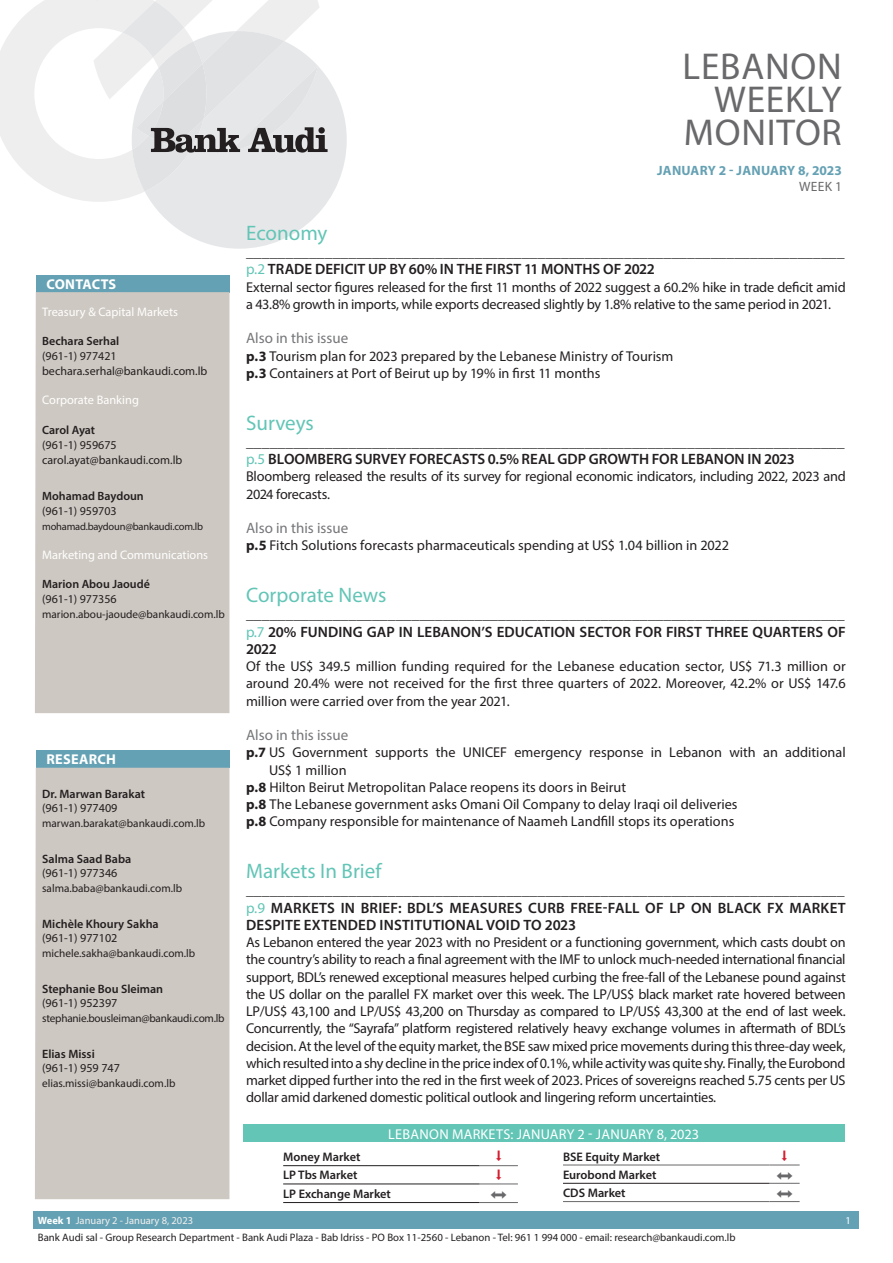
<style>
.page{position:relative;width:893px;height:1263px;background:#fff}
.page>*{position:absolute;margin:0;border:0;box-sizing:border-box;transform-origin:0 0}
.t1{font:37.5px/33px "Myriad Pro";letter-spacing:.02em;color:#69696c;text-align:right}
.t2{font:21px "Myriad Pro";color:#62c5b6}
.t3{font:18px "Cambria Math";color:#69696c}
.t4{font:15.75px "Myriad Pro";color:#3e3e3f}
.t5{font:600 15px/17.2px "Myriad Pro";letter-spacing:.005em;color:#231f20}
.t6{font:15px "Myriad Pro";color:#757679}
.t7{font:14.25px/17.2px "Myriad Pro";letter-spacing:-.005em;color:#231f20}
.t8{font:14.25px "Myriad Pro";letter-spacing:.02em;color:#fff}
.t9{font:700 14.25px "Myriad Pro";letter-spacing:.02em;color:#fff}
.t10{font:700 13.5px "Myriad Pro";letter-spacing:.02em;color:#65a1b4}
.t11{font:13.5px "Myriad Pro";color:#69696c}
.t12{font:600 12.3px "Myriad Pro";color:#231f20}
.t13{font:12.3px "Myriad Pro";color:#fff}
.t14{font:12.3px "Cambria Math";color:#d51f30}
.t15{font:600 12.15px "Myriad Pro";color:#231f20}
.t16{font:12.15px "Myriad Pro";color:#231f20}
.t17{font:12px/15px "Myriad Pro";color:#231f20}
.t18{font:600 12px "Myriad Pro";color:#231f20}
.t19{font:11.25px "Myriad Pro";color:#231f20}
.t20{font:11.25px "Myriad Pro";letter-spacing:-.02em;color:#231f20}
.t21{font:10.8px "Myriad Pro";color:#231f20}
.t22{font:10.5px "Myriad Pro";color:#f1f0ee}
.t23{font:10.5px "Myriad Pro";letter-spacing:-.02em;color:#231f20}
.t24{font:10.5px "Myriad Pro";color:#fff}
.s1{font-weight:400;color:#62c5b6}
.s2{font-weight:700}
.s3{font-weight:700;color:#fff}
</style>
<div class="page">
<svg style="left:151px;top:79px;width:196px;height:170px;fill:#e6e7e9"></svg>
<svg style="left:0;top:0;width:328px;height:202px"></svg>
<div style="left:36px;top:751px;width:193px;height:17px;background:#65a1b4"></div>
<div style="left:35px;top:768px;width:194px;height:431px;background:#cdc8c1"></div>
<div style="left:36px;top:275px;width:193px;height:17px;background:#65a1b4"></div>
<div style="left:35px;top:292px;width:194px;height:421px;background:#cdc8c1"></div>
<div style="left:34px;top:1212px;width:825px;height:17px;background:#65a1b4"></div>
<div style="left:243px;top:1125px;width:601px;height:17px;background:#62c5b6"></div>
<hr style="left:283px;top:1165px;width:197px;height:1px;background:#231f20">
<hr style="left:283px;top:1184px;width:197px;height:1px;background:#231f20">
<hr style="left:283px;top:1202px;width:197px;height:1px;background:#231f20">
<hr style="left:480px;top:1202px;width:38px;height:1px;background:#69696c">
<hr style="left:480px;top:1184px;width:38px;height:1px;background:#69696c">
<hr style="left:480px;top:1165px;width:38px;height:1px;background:#69696c">
<hr style="left:563px;top:1201px;width:207px;height:1px;background:#69696c">
<hr style="left:770px;top:1201px;width:30px;height:1px;background:#69696c">
<hr style="left:770px;top:1183px;width:30px;height:1px;background:#69696c">
<hr style="left:563px;top:1165px;width:207px;height:1px;background:#69696c">
<hr style="left:770px;top:1165px;width:30px;height:1px;background:#69696c">
<hr style="left:563px;top:1183px;width:207px;height:1px;background:#231f20">
<h1 class="t1" style="left:683px;top:49px;width:161px">LEBANON<br>WEEKLY<br>MONITOR</h1>
<p class="t9" style="left:46px;top:275px;width:71px">CONTACTS</p>
<p class="t13" style="left:42px;top:304px;width:137px">Treasury &amp; Capital Markets</p>
<p class="t18" style="left:42px;top:334px;width:79px">Bechara Serhal</p>
<p class="t17" style="left:42px;top:349px;width:167px">(961-1) 977421 bechara.serhal@bankaudi.com.lb</p>
<p class="t13" style="left:42px;top:392px;width:98px">Corporate Banking</p>
<p class="t18" style="left:42px;top:422px;width:55px">Carol Ayat</p>
<p class="t17" style="left:42px;top:437px;width:142px">(961-1) 959675 carol.ayat@bankaudi.com.lb</p>
<p class="t18" style="left:42px;top:489px;width:103px">Mohamad Baydoun</p>
<p class="t17" style="left:42px;top:503px;width:76px">(961-1) 959703</p>
<p class="t23" style="left:42px;top:520px;width:162px">mohamad.baydoun@bankaudi.com.lb</p>
<p class="t13" style="left:42px;top:547px;width:167px">Marketing and Communications</p>
<p class="t18" style="left:42px;top:576px;width:109px">Marion Abou Jaoudé</p>
<p class="t17" style="left:42px;top:591px;width:76px">(961-1) 977356</p>
<p class="t19" style="left:42px;top:607px;width:184px">marion.abou-jaoude@bankaudi.com.lb</p>
<p class="t9" style="left:47px;top:750px;width:71px">RESEARCH</p>
<p class="t15" style="left:42px;top:786px;width:104px">Dr. Marwan Barakat</p>
<p class="t16" style="left:42px;top:801px;width:77px">(961-1) 977409</p>
<p class="t19" style="left:42px;top:816px;width:165px">marwan.barakat@bankaudi.com.lb</p>
<p class="t15" style="left:42px;top:851px;width:91px">Salma Saad Baba</p>
<p class="t16" style="left:42px;top:866px;width:77px">(961-1) 977346</p>
<p class="t19" style="left:42px;top:881px;width:141px">salma.baba@bankaudi.com.lb</p>
<p class="t15" style="left:42px;top:916px;width:118px">Michèle Khoury Sakha</p>
<p class="t16" style="left:42px;top:931px;width:77px">(961-1) 977102</p>
<p class="t19" style="left:42px;top:946px;width:155px">michele.sakha@bankaudi.com.lb</p>
<p class="t15" style="left:42px;top:981px;width:123px">Stephanie Bou Sleiman</p>
<p class="t16" style="left:42px;top:996px;width:77px">(961-1) 952397</p>
<p class="t20" style="left:42px;top:1011px;width:184px">stephanie.bousleiman@bankaudi.com.lb</p>
<p class="t15" style="left:42px;top:1046px;width:54px">Elias Missi</p>
<p class="t16" style="left:42px;top:1061px;width:79px">(961-1) 959 747</p>
<p class="t19" style="left:42px;top:1076px;width:135px">elias.missi@bankaudi.com.lb</p>
<p class="t10" style="left:657px;top:162px;width:186px">JANUARY 2 - JANUARY 8, 2023</p>
<p class="t11" style="left:799px;top:178px;width:44px">WEEK 1</p>
<h2 class="t2" style="left:246px;top:220px;width:83px">Economy</h2>
<p class="t4" style="left:246px;top:242px;width:600px">____________________________________________________________________________</p>
<p class="t5" style="left:246px;top:260px;width:410px"><span class="s1">p.2</span> TRADE DEFICIT UP BY 60% IN THE FIRST 11 MONTHS OF 2022</p>
<p class="t7" style="left:246px;top:278px;width:601px">External sector figures released for the first 11 months of 2022 suggest a 60.2% hike in trade deficit amid a 43.8% growth in imports, while exports decreased slightly by 1.8% relative to the same period in 2021.</p>
<p class="t6" style="left:246px;top:329px;width:104px">Also in this issue</p>
<p class="t7" style="left:246px;top:347px;width:429px"><span class="s2">p.3</span> Tourism plan for 2023 prepared by the Lebanese Ministry of Tourism <span class="s2">p.3</span> Containers at Port of Beirut up by 19% in first 11 months</p>
<h2 class="t2" style="left:246px;top:410px;width:69px">Surveys</h2>
<p class="t4" style="left:246px;top:432px;width:600px">____________________________________________________________________________</p>
<p class="t5" style="left:246px;top:450px;width:550px"><span class="s1">p.5</span> BLOOMBERG SURVEY FORECASTS 0.5% REAL GDP GROWTH FOR LEBANON IN 2023</p>
<p class="t7" style="left:246px;top:468px;width:601px">Bloomberg released the results of its survey for regional economic indicators, including 2022, 2023 and<br>2024 forecasts.</p>
<p class="t6" style="left:246px;top:519px;width:104px">Also in this issue</p>
<p class="t7" style="left:246px;top:537px;width:484px"><span class="s2">p.5</span> Fitch Solutions forecasts pharmaceuticals spending at US$ 1.04 billion in 2022</p>
<h2 class="t2" style="left:246px;top:582px;width:142px">Corporate News</h2>
<p class="t4" style="left:246px;top:604px;width:600px">____________________________________________________________________________</p>
<p class="t5" style="left:246px;top:623px;width:601px"><span class="s1">p.7</span> 20% FUNDING GAP IN LEBANON’S EDUCATION SECTOR FOR FIRST THREE QUARTERS OF<br>2022</p>
<p class="t7" style="left:246px;top:657px;width:601px;text-align:justify">Of the US$ 349.5 million funding required for the Lebanese education sector, US$ 71.3 million or around 20.4% were not received for the first three quarters of 2022. Moreover, 42.2% or US$ 147.6 million were carried over from the year 2021.</p>
<p class="t6" style="left:246px;top:726px;width:104px">Also in this issue</p>
<p class="t7" style="left:246px;top:744px;width:601px"><span class="s2">p.7</span> US Government supports the UNICEF emergency response in Lebanon with an additional</p>
<p class="t7" style="left:269px;top:761px;width:79px">US$ 1 million</p>
<p class="t7" style="left:246px;top:778px;width:382px"><span class="s2">p.8</span> Hilton Beirut Metropolitan Palace reopens its doors in Beirut</p>
<p class="t7" style="left:246px;top:795px;width:493px"><span class="s2">p.8</span> The Lebanese government asks Omani Oil Company to delay Iraqi oil deliveries</p>
<p class="t7" style="left:246px;top:813px;width:490px"><span class="s2">p.8</span> Company responsible for maintenance of Naameh Landfill stops its operations</p>
<h2 class="t2" style="left:246px;top:858px;width:137px">Markets In Brief</h2>
<p class="t4" style="left:246px;top:880px;width:600px">____________________________________________________________________________</p>
<p class="t5" style="left:246px;top:899px;width:601px"><span class="s1">p.9</span> MARKETS IN BRIEF: BDL’S MEASURES CURB FREE-FALL OF LP ON BLACK FX MARKET<br>DESPITE EXTENDED INSTITUTIONAL VOID TO 2023</p>
<p class="t7" style="left:246px;top:933px;width:601px;text-align:justify">As Lebanon entered the year 2023 with no President or a functioning government, which casts doubt on the country’s ability to reach a final agreement with the IMF to unlock much-needed international financial support, BDL’s renewed exceptional measures helped curbing the free-fall of the Lebanese pound against the US dollar on the parallel FX market over this week. The LP/US$ black market rate hovered between LP/US$ 43,100 and LP/US$ 43,200 on Thursday as compared to LP/US$ 43,300 at the end of last week.<br>Concurrently, the “Sayrafa” platform registered relatively heavy exchange volumes in aftermath of BDL’s decision. At the level of the equity market, the BSE saw mixed price movements during this three-day week, which resulted into a shy decline in the price index of 0.1%, while activity was quite shy. Finally, the Eurobond market dipped further into the red in the first week of 2023. Prices of sovereigns reached 5.75 cents per US dollar amid darkened domestic political outlook and lingering reform uncertainties.</p>
<p class="t8" style="left:388px;top:1125px;width:312px">LEBANON MARKETS: JANUARY 2 - JANUARY 8, 2023</p>
<p class="t12" style="left:283px;top:1149px;width:79px">Money Market</p>
<p class="t14" style="left:495px;top:1150px;width:9px">⬇</p>
<p class="t12" style="left:283px;top:1167px;width:76px">LP Tbs Market</p>
<p class="t14" style="left:495px;top:1168px;width:9px">⬇</p>
<p class="t12" style="left:283px;top:1186px;width:109px">LP Exchange Market</p>
<p class="t3" style="left:489px;top:1183px;width:21px">⬌</p>
<p class="t12" style="left:563px;top:1149px;width:99px">BSE Equity Market</p>
<p class="t14" style="left:781px;top:1149px;width:9px">⬇</p>
<p class="t12" style="left:563px;top:1167px;width:95px">Eurobond Market</p>
<p class="t3" style="left:775px;top:1164px;width:21px">⬌</p>
<p class="t12" style="left:563px;top:1185px;width:64px">CDS Market</p>
<p class="t3" style="left:775px;top:1183px;width:21px">⬌</p>
<p class="t22" style="left:38px;top:1214px;width:157px"><span class="s3">Week 1</span> January 2 - January 8, 2023</p>
<p class="t24" style="left:846px;top:1213px;width:7px">1</p>
<p class="t22" style="left:43px;top:1214px;width:157px"><span class="s3">W ek 1</span> January 2 - January 8, 2023</p>
<p class="t21" style="left:38px;top:1230px;width:699px">Bank Audi sal - Group Research Department - Bank Audi Plaza - Bab Idriss - PO Box 11-2560 - Lebanon - Tel: 961 1 994 000 - email: research@bankaudi.com.lb</p>
</div>
